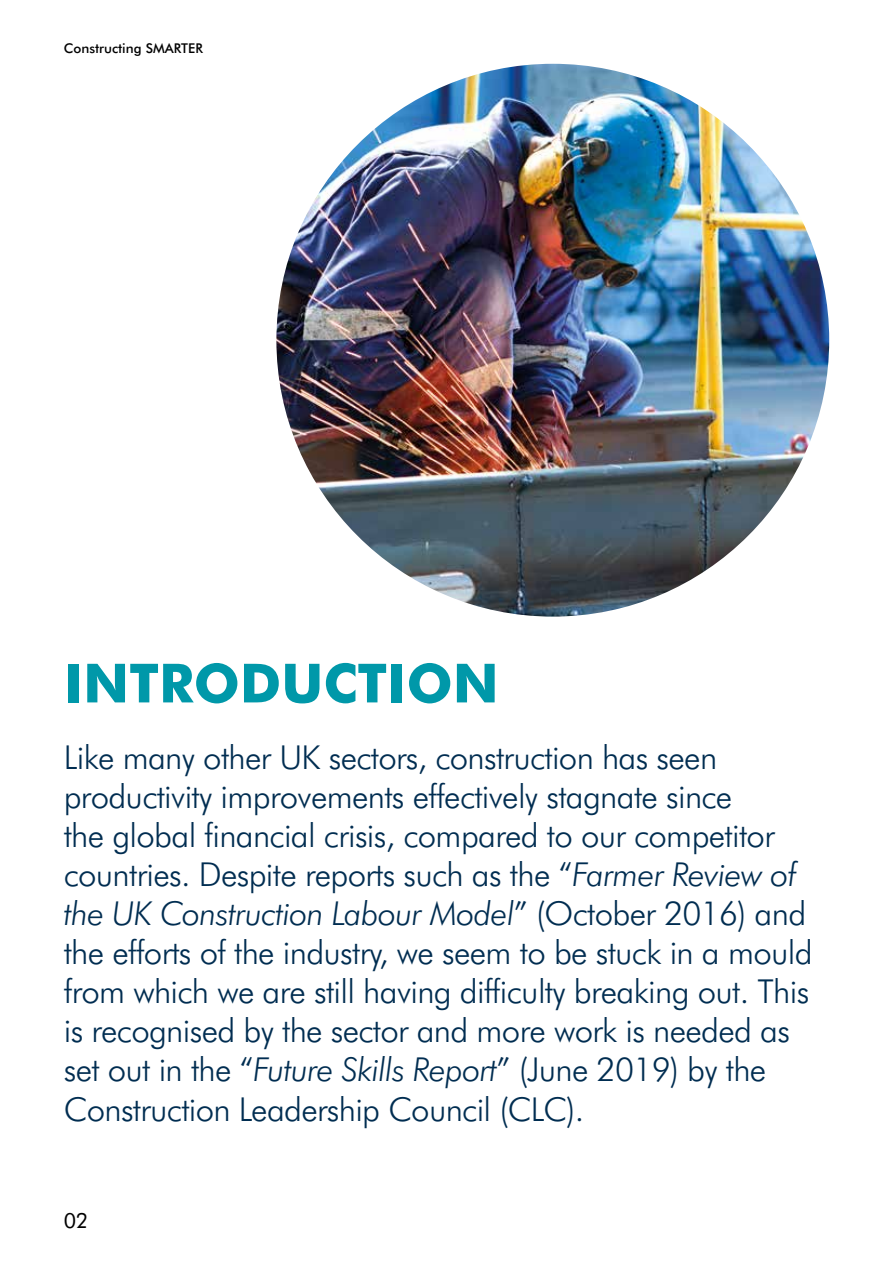
<style>
.page{position:relative;width:893px;height:1263px;background:#fff}
.page>*{position:absolute;margin:0;border:0;box-sizing:border-box;transform-origin:0 0}
.t1{font:700 54px "Futura BT";color:#0098a9}
.t2{font:300 33px/39px "Futura BT";letter-spacing:-.02em;color:#002d51}
.t3{font:21px "Futura BT";color:#000}
.t4{font:500 13.5px "Futura BT";color:#000}
.s1{font-style:italic}
</style>
<div class="page">
<img style="left:276px;top:64px;width:553px;height:553px;border-radius:276px">
<p class="t4" style="left:64px;top:40px;width:141px">Constructing SMARTER</p>
<h1 class="t1" style="left:64px;top:650px;width:436px">INTRODUCTION</h1>
<p class="t2" style="left:64px;top:738px;width:750px">Like many other UK sectors, construction has seen productivity improvements effectively stagnate since<br>the global financial crisis, compared to our competitor countries. Despite reports such as the “<span class="s1">Farmer Review of the UK Construction Labour Model</span>” (October 2016) and the efforts of the industry, we seem to be stuck in a mould from which we are still having difficulty breaking out. This is recognised by the sector and more work is needed as set out in the “<span class="s1">Future Skills Report</span>” (June 2019) by the Construction Leadership Council (CLC).</p>
<p class="t3" style="left:64px;top:1208px;width:26px">02</p>
</div>
